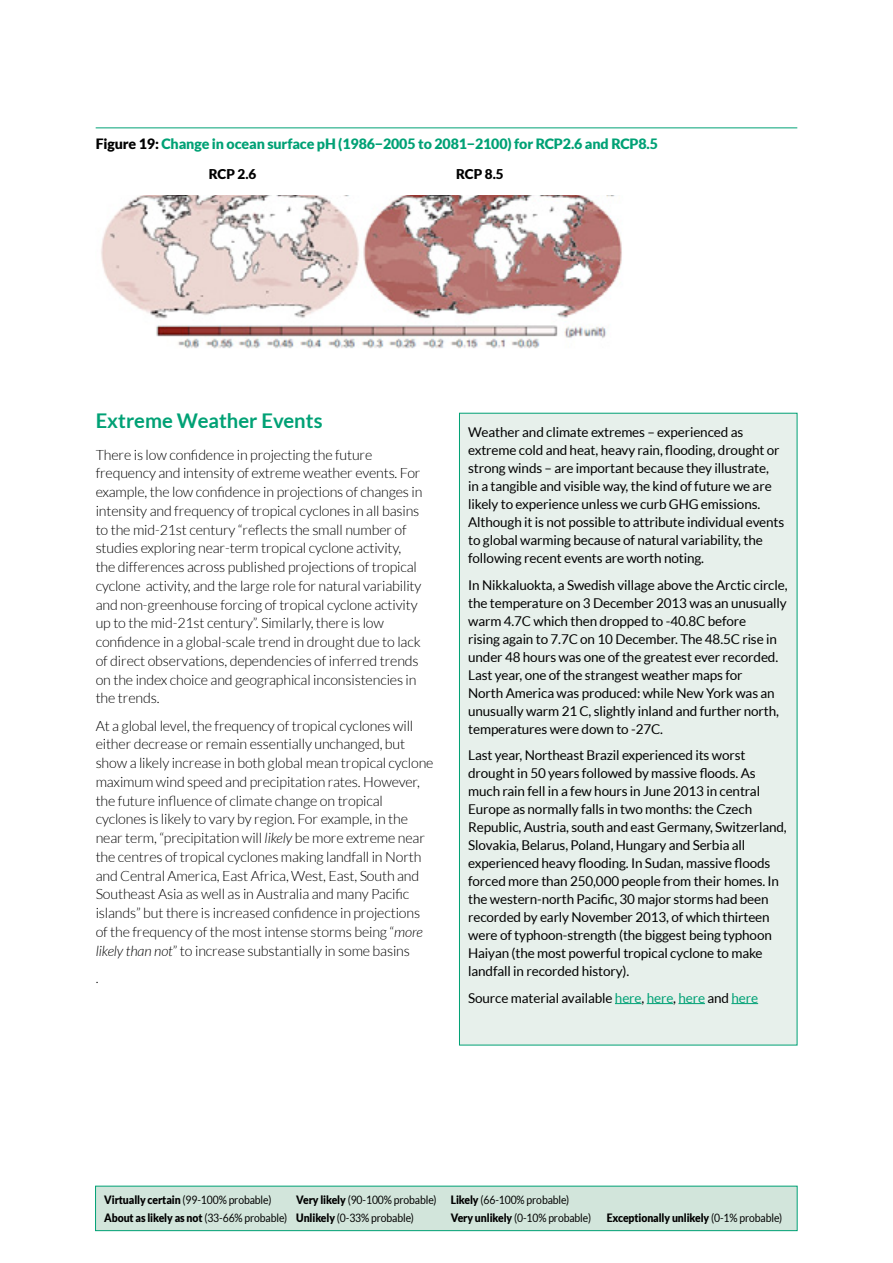
<style>
.page{position:relative;width:893px;height:1263px;background:#fff}
.page>*{position:absolute;margin:0;border:0;box-sizing:border-box;transform-origin:0 0}
.t1{font:700 20.25px "Lato";color:#00a175}
.t2{font:300 14.25px/18.8px "Lato";letter-spacing:-.01em;color:#000}
.t3{font:900 14.25px "Lato";letter-spacing:-.01em;color:#00a175}
.t4{font:13.5px/18px "Lato";letter-spacing:-.01em;color:#000}
.t5{font:900 13.5px "Lato";letter-spacing:-.01em;color:#000}
.t6{font:11.55px/17.5px "Lato";letter-spacing:-.01em;color:#000;scale:.9 1}
.t7{font:900 11.55px "Lato";letter-spacing:-.01em;color:#000;scale:.9 1}
.s1{color:#000}
.s2{font-style:italic}
.s3{color:#00a175}
.s4{font-weight:900}
.s5{font-weight:400}
</style>
<div class="page">
<div style="left:96px;top:1186px;width:701px;height:44px;background:#d2e5db"></div>
<div style="left:95px;top:1186px;width:702px;height:45px;border:1px solid #00a175"></div>
<div style="left:459px;top:413px;width:338px;height:632px;background:#e7f0eb"></div>
<svg style="left:615px;top:1003px;width:26px;height:1px"></svg>
<svg style="left:647px;top:1003px;width:58px;height:1px"></svg>
<svg style="left:731px;top:1003px;width:27px;height:1px"></svg>
<hr style="left:96px;top:128px;width:701px;height:1px;background:#00a175">
<img style="left:101px;top:195px;width:521px;height:153px">
<p class="t3" style="left:96px;top:136px;width:564px"><span class="s1">Figure 19:</span> Change in ocean surface pH (1986−2005 to 2081−2100) for RCP2.6 and RCP8.5</p>
<p class="t5" style="left:209px;top:166px;width:49px">RCP 2.6</p>
<p class="t5" style="left:456px;top:166px;width:49px">RCP 8.5</p>
<h1 class="t1" style="left:96px;top:409px;width:228px">Extreme Weather Events</h1>
<p class="t2" style="left:96px;top:445px;width:328px">There is low confidence in projecting the future frequency and intensity of extreme weather events. For example, the low confidence in projections of changes in intensity and frequency of tropical cyclones in all basins to the mid-21st century “reflects the small number of studies exploring near-term tropical cyclone activity, the differences across published projections of tropical cyclone activity, and the large role for natural variability and non-greenhouse forcing of tropical cyclone activity up to the mid-21st century”. Similarly, there is low confidence in a global-scale trend in drought due to lack of direct observations, dependencies of inferred trends on the index choice and geographical inconsistencies in the trends.</p>
<p class="t2" style="left:96px;top:716px;width:339px">At a global level, the frequency of tropical cyclones will either decrease or remain essentially unchanged, but show a likely increase in both global mean tropical cyclone maximum wind speed and precipitation rates. However, the future influence of climate change on tropical cyclones is likely to vary by region. For example, in the near term, “precipitation will <span class="s2">likely</span> be more extreme near the centres of tropical cyclones making landfall in North and Central America, East Africa, West, East, South and Southeast Asia as well as in Australia and many Pacific islands” but there is increased confidence in projections of the frequency of the most intense storms being “<span class="s2">more likely than not</span>” to increase substantially in some basins</p>
<p class="t2" style="left:96px;top:968px;width:4px">.</p>
<p class="t4" style="left:468px;top:423px;width:318px">Weather and climate extremes – experienced as extreme cold and heat, heavy rain, flooding, drought or strong winds – are important because they illustrate,<br>in a tangible and visible way, the kind of future we are likely to experience unless we curb GHG emissions.<br>Although it is not possible to attribute individual events to global warming because of natural variability, the following recent events are worth noting.</p>
<p class="t4" style="left:468px;top:576px;width:321px">In Nikkaluokta, a Swedish village above the Arctic circle, the temperature on 3 December 2013 was an unusually warm 4.7C which then dropped to -40.8C before<br>rising again to 7.7C on 10 December. The 48.5C rise in under 48 hours was one of the greatest ever recorded.<br>Last year, one of the strangest weather maps for<br>North America was produced: while New York was an unusually warm 21 C, slightly inland and further north, temperatures were down to -27C.</p>
<p class="t4" style="left:468px;top:746px;width:320px">Last year, Northeast Brazil experienced its worst drought in 50 years followed by massive floods. As much rain fell in a few hours in June 2013 in central Europe as normally falls in two months: the Czech Republic, Austria, south and east Germany, Switzerland, Slovakia, Belarus, Poland, Hungary and Serbia all experienced heavy flooding. In Sudan, massive floods forced more than 250,000 people from their homes. In the western-north Pacific, 30 major storms had been recorded by early November 2013, of which thirteen were of typhoon-strength (the biggest being typhoon Haiyan (the most powerful tropical cyclone to make landfall in recorded history).</p>
<p class="t4" style="left:468px;top:988px;width:291px">Source material available <span class="s3">here</span>, <span class="s3">here</span>, <span class="s3">here</span> and <span class="s3">here</span></p>
<p class="t6" style="left:104px;top:1191px;width:187px"><span class="s4">Virtually certain</span> (99-100% probable)</p>
<p class="t6" style="left:104px;top:1191px;width:518px;text-indent:192px"><span class="s4">Very likely</span> (90-100% probable) <span class="s4">Likely</span> (66-100% probable)<br><span class="s4">About as likely as not</span> (33-66% probable) <span class="s4">Unlikely</span> (0-33% probable)</p>
<p class="t6" style="left:451px;top:1208px;width:157px"><span class="s4">Very unlikely</span> (0-10% probable)</p>
<p class="t7" style="left:607px;top:1211px;width:196px">Exceptionally unlikely <span class="s5">(0-1% probable)</span></p>
</div>
